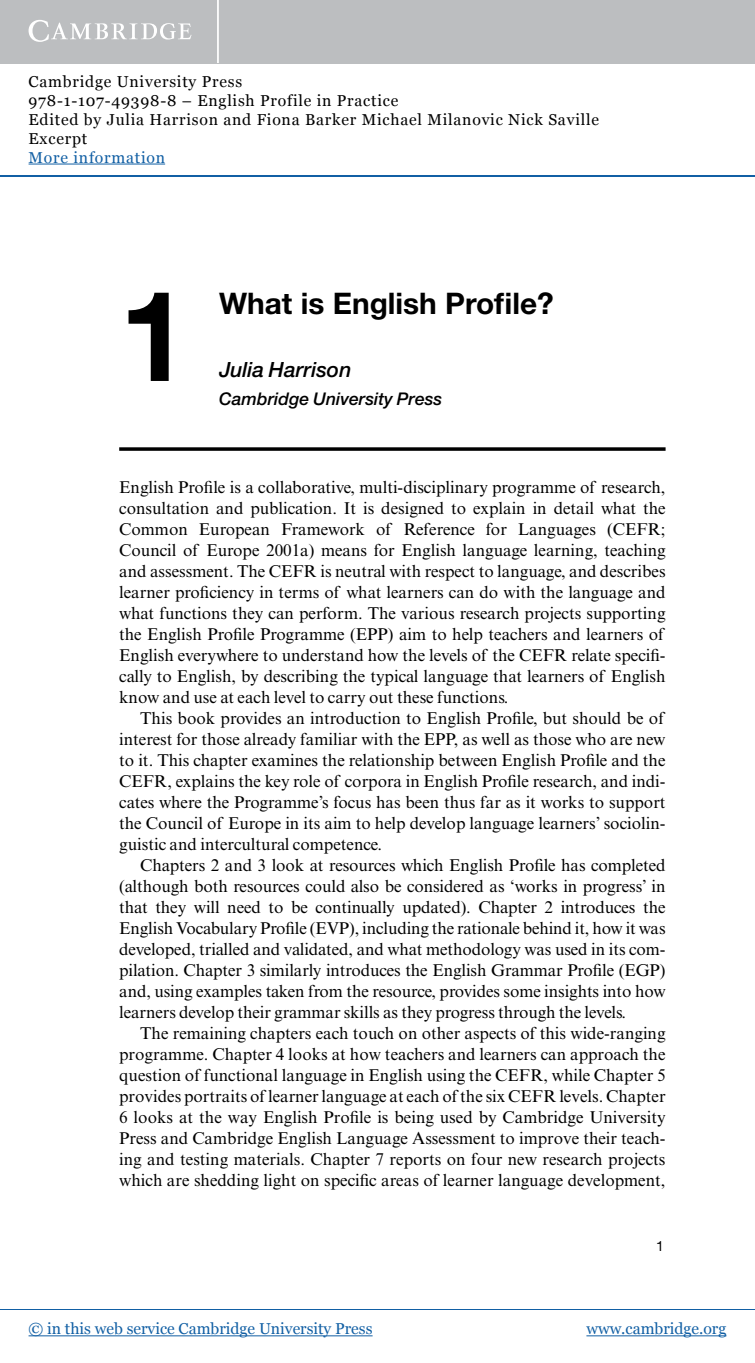
<style>
.page{position:relative;width:755px;height:1363px;background:#fff}
.page>*{position:absolute;margin:0;border:0;box-sizing:border-box;transform-origin:0 0}
.t1{font:700 126px "Helvetica Neue LT Std";color:#000}
.t2{font:700 29.75px "Helvetica Neue LT Std";color:#000}
.t3{font:italic 500 21px "Helvetica Neue LT Std";color:#000}
.t4{font:italic 500 17.5px "Helvetica Neue LT Std";color:#000}
.t5{font:17.15px/21px "Times NRMT Pro";color:#000;text-align:justify}
.t6{font:15.75px/18.7px "Georgia";letter-spacing:.05em;color:#000}
.t7{font:15.75px "Georgia";color:#115fa4}
.t8{font:15.75px "Georgia";letter-spacing:.05em;color:#115fa4}
.t9{font:14px "Helvetica Neue LT Std";color:#000}
</style>
<div class="page">
<div style="left:0;top:0;width:754px;height:63px;background:#bcbec0"></div>
<hr style="left:217px;top:0;width:2px;height:63px;background:#fff">
<svg style="left:29px;top:20px;width:162px;height:22px"></svg>
<hr style="left:29px;top:164px;width:136px;height:1px;background:#115fa4">
<hr style="left:0;top:175px;width:754px;height:2px;background:#115fa4">
<hr style="left:0;top:1308px;width:754px;height:1px;background:#115fa4">
<hr style="left:29px;top:1335px;width:343px;height:1px;background:#115fa4">
<hr style="left:586px;top:1335px;width:139px;height:1px;background:#115fa4">
<svg style="left:119px;top:447px;width:546px;height:4px;background:#1f1f1f"></svg>
<p class="t6" style="left:29px;top:72px;width:571px">Cambridge University Press<br>978-1-107-49398-8 – English Profile in Practice<br>Edited by Julia Harrison and Fiona Barker Michael Milanovic Nick Saville Excerpt</p>
<p class="t8" style="left:29px;top:146px;width:138px">More information</p>
<h1 class="t1" style="left:119px;top:258px;width:72px">1</h1>
<h2 class="t2" style="left:219px;top:285px;width:336px">What is English Profile?</h2>
<p class="t3" style="left:219px;top:357px;width:134px">Julia Harrison</p>
<p class="t4" style="left:219px;top:389px;width:224px">Cambridge University Press</p>
<p class="t5" style="left:119px;top:477px;width:547px">English Profile is a collaborative, multi-disciplinary programme of research, consultation and publication. It is designed to explain in detail what the Common European Framework of Reference for Languages (CEFR; Council of Europe 2001a) means for English language learning, teaching and assessment. The CEFR is neutral with respect to language, and describes learner proficiency in terms of what learners can do with the language and what functions they can perform. The various research projects supporting the English Profile Programme (EPP) aim to help teachers and learners of English everywhere to understand how the levels of the CEFR relate specifi&shy;cally to English, by describing the typical language that learners of English know and use at each level to carry out these functions.</p>
<p class="t5" style="left:119px;top:708px;width:547px;text-indent:21px">This book provides an introduction to English Profile, but should be of interest for those already familiar with the EPP, as well as those who are new to it. This chapter examines the relationship between English Profile and the CEFR, explains the key role of corpora in English Profile research, and indi&shy;cates where the Programme’s focus has been thus far as it works to support the Council of Europe in its aim to help develop language learners’ sociolin&shy;guistic and intercultural competence.</p>
<p class="t5" style="left:119px;top:855px;width:547px;text-indent:21px">Chapters 2 and 3 look at resources which English Profile has completed (although both resources could also be considered as ‘works in progress’ in that they will need to be continually updated). Chapter 2 introduces the English Vocabulary Profile (EVP), including the rationale behind it, how it was developed, trialled and validated, and what methodology was used in its com&shy;pilation. Chapter 3 similarly introduces the English Grammar Profile (EGP) and, using examples taken from the resource, provides some insights into how learners develop their grammar skills as they progress through the levels.</p>
<p class="t5" style="left:119px;top:1023px;width:547px;text-indent:21px">The remaining chapters each touch on other aspects of this wide-ranging programme. Chapter 4 looks at how teachers and learners can approach the question of functional language in English using the CEFR, while Chapter 5 provides portraits of learner language at each of the six CEFR levels. Chapter 6 looks at the way English Profile is being used by Cambridge University Press and Cambridge English Language Assessment to improve their teach&shy;ing and testing materials. Chapter 7 reports on four new research projects which are shedding light on specific areas of learner language development,</p>
<p class="t9" style="left:655px;top:1237px;width:9px">1</p>
<p class="t7" style="left:29px;top:1317px;width:345px">© in this web service Cambridge University Press</p>
<p class="t7" style="left:586px;top:1317px;width:141px">www.cambridge.org</p>
</div>
